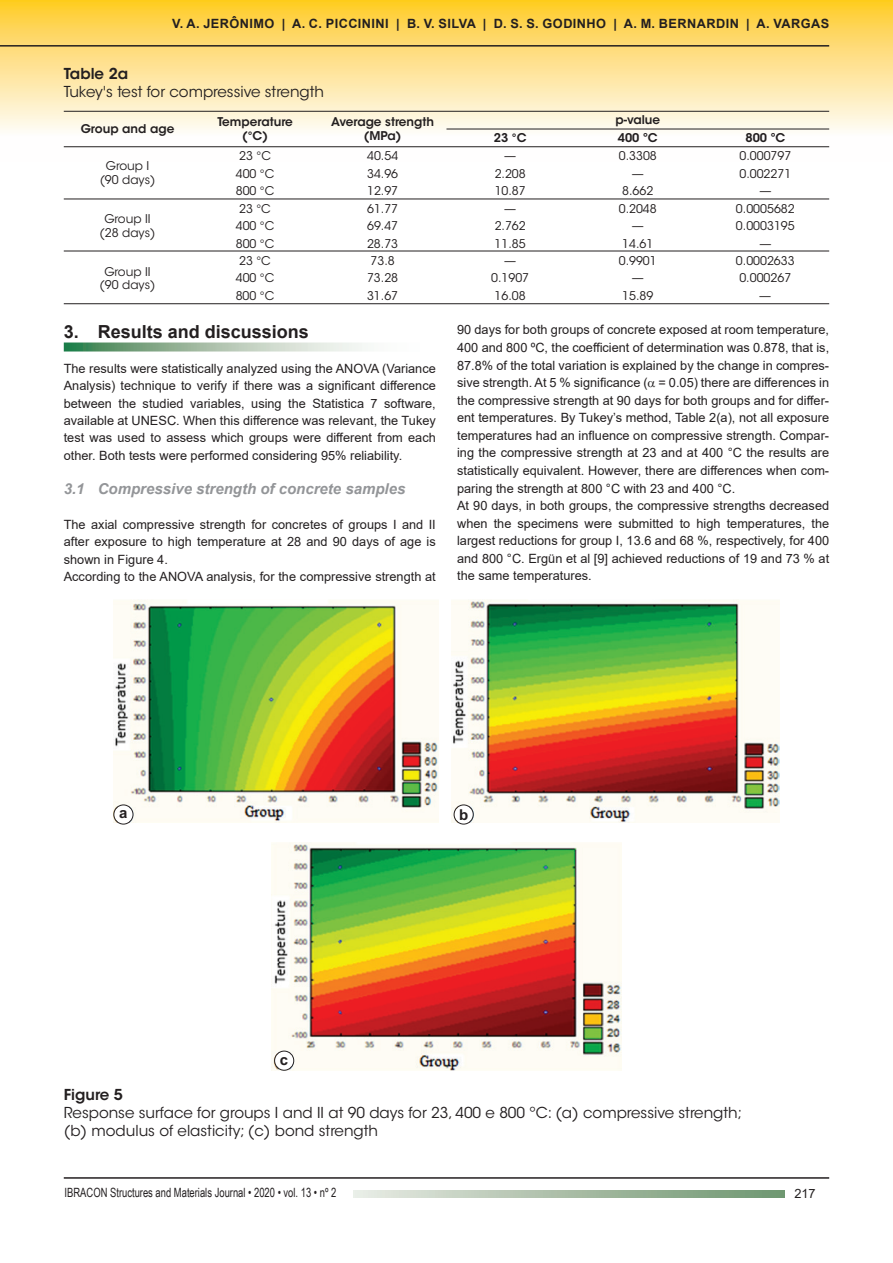
<style>
.page{position:relative;width:893px;height:1263px;background:#fff}
.page>*{position:absolute;margin:0;border:0;box-sizing:border-box;transform-origin:0 0}
.t1{font:700 18px "Arial";color:#231f20}
.t2{font:15px/18px "ITC Avant Garde Std";color:#231f20}
.t3{font:italic 700 15px "Arial";color:#939598}
.t4{font:600 15px "ITC Avant Garde Std";color:#231f20}
.t5{font:700 15px "Arial";color:#231f20}
.t6{font:12.75px/17.5px "Arial";color:#231f20}
.t7{font:700 12.75px "Arial";letter-spacing:.035em;color:#231f20}
.t8{font:12.75px "Arial Narrow";color:#231f20;scale:.9 1}
.t9{font:12px/13.5px "ITC Avant Garde Std";color:#231f20;text-align:center}
.t10{font:600 12px/13.5px "ITC Avant Garde Std";color:#231f20;text-align:center}
</style>
<div class="page">
<svg style="left:0;top:0;width:893px;height:148px;background:#fde49a"></svg>
<hr style="left:64px;top:1177px;width:765px;height:2px;background:#231f20">
<hr style="left:0;top:45px;width:829px;height:2px;background:#231f20">
<svg style="left:354px;top:1190px;width:430px;height:8px;background:#a9bea7"></svg>
<svg style="left:64px;top:342px;width:299px;height:9px;background:#a7c2ab"></svg>
<hr style="left:64px;top:111px;width:765px;height:1px;background:#231f20">
<hr style="left:64px;top:146px;width:765px;height:1px;background:#231f20">
<hr style="left:64px;top:199px;width:765px;height:1px;background:#231f20">
<hr style="left:64px;top:251px;width:765px;height:1px;background:#231f20">
<hr style="left:446px;top:129px;width:383px;height:1px;background:#231f20">
<hr style="left:64px;top:303px;width:765px;height:1px;background:#231f20">
<img style="left:451px;top:600px;width:329px;height:223px">
<img style="left:113px;top:600px;width:325px;height:223px">
<div style="left:114px;top:805px;width:19px;height:19px;background:#fff;border-radius:50%"></div>
<div style="left:113px;top:804px;width:20px;height:20px;border:1px solid #231f20;border-radius:50%"></div>
<div style="left:454px;top:805px;width:19px;height:19px;background:#fff;border-radius:50%"></div>
<div style="left:454px;top:804px;width:20px;height:20px;border:1px solid #231f20;border-radius:50%"></div>
<img style="left:271px;top:843px;width:350px;height:227px">
<div style="left:275px;top:1051px;width:19px;height:19px;background:#fff;border-radius:50%"></div>
<div style="left:274px;top:1051px;width:20px;height:20px;border:1px solid #231f20;border-radius:50%"></div>
<p class="t7" style="left:172px;top:15px;width:658px">V. A. JERÔNIMO | A. C. PICCININI | B. V. SILVA | D. S. S. GODINHO | A. M. BERNARDIN | A. VARGAS</p>
<p class="t4" style="left:64px;top:64px;width:66px">Table 2a</p>
<p class="t2" style="left:64px;top:83px;width:262px">Tukey's test for compressive strength</p>
<p class="t10" style="left:81px;top:122px;width:95px">Group and age</p>
<p class="t10" style="left:217px;top:115px;width:77px">Temperature (°C)</p>
<p class="t10" style="left:331px;top:115px;width:104px">Average strength (MPa)</p>
<p class="t10" style="left:615px;top:113px;width:46px">p-value</p>
<p class="t10" style="left:494px;top:131px;width:34px">23 °C</p>
<p class="t10" style="left:618px;top:131px;width:41px">400 ºC</p>
<p class="t10" style="left:745px;top:131px;width:41px">800 ºC</p>
<p class="t9" style="left:100px;top:159px;width:57px">Group I (90 days)</p>
<p class="t9" style="left:100px;top:212px;width:57px">Group II (28 days)</p>
<p class="t9" style="left:100px;top:265px;width:57px">Group II (90 days)</p>
<p class="t9" style="left:239px;top:149px;width:33px">23 °C</p>
<p class="t9" style="left:367px;top:149px;width:33px">40.54</p>
<p class="t9" style="left:504px;top:149px;width:13px">—</p>
<p class="t9" style="left:619px;top:149px;width:40px">0.3308</p>
<p class="t9" style="left:739px;top:149px;width:53px">0.000797</p>
<p class="t9" style="left:236px;top:167px;width:40px">400 °C</p>
<p class="t9" style="left:367px;top:167px;width:33px">34.96</p>
<p class="t9" style="left:495px;top:167px;width:33px">2.208</p>
<p class="t9" style="left:632px;top:167px;width:13px">—</p>
<p class="t9" style="left:739px;top:167px;width:53px">0.002271</p>
<p class="t9" style="left:236px;top:184px;width:40px">800 °C</p>
<p class="t9" style="left:367px;top:184px;width:33px">12.97</p>
<p class="t9" style="left:495px;top:184px;width:33px">10.87</p>
<p class="t9" style="left:622px;top:184px;width:33px">8.662</p>
<p class="t9" style="left:759px;top:184px;width:13px">—</p>
<p class="t9" style="left:239px;top:202px;width:33px">23 °C</p>
<p class="t9" style="left:367px;top:202px;width:33px">61.77</p>
<p class="t9" style="left:504px;top:202px;width:13px">—</p>
<p class="t9" style="left:619px;top:202px;width:40px">0.2048</p>
<p class="t9" style="left:736px;top:202px;width:60px">0.0005682</p>
<p class="t9" style="left:236px;top:219px;width:40px">400 °C</p>
<p class="t9" style="left:367px;top:219px;width:33px">69.47</p>
<p class="t9" style="left:495px;top:219px;width:33px">2.762</p>
<p class="t9" style="left:632px;top:219px;width:13px">—</p>
<p class="t9" style="left:736px;top:219px;width:60px">0.0003195</p>
<p class="t9" style="left:236px;top:237px;width:40px">800 °C</p>
<p class="t9" style="left:367px;top:237px;width:33px">28.73</p>
<p class="t9" style="left:495px;top:237px;width:33px">11.85</p>
<p class="t9" style="left:622px;top:237px;width:33px">14.61</p>
<p class="t9" style="left:759px;top:237px;width:13px">—</p>
<p class="t9" style="left:239px;top:254px;width:33px">23 °C</p>
<p class="t9" style="left:371px;top:254px;width:26px">73.8</p>
<p class="t9" style="left:504px;top:254px;width:13px">—</p>
<p class="t9" style="left:619px;top:254px;width:40px">0.9901</p>
<p class="t9" style="left:736px;top:254px;width:60px">0.0002633</p>
<p class="t9" style="left:236px;top:271px;width:40px">400 °C</p>
<p class="t9" style="left:367px;top:271px;width:33px">73.28</p>
<p class="t9" style="left:491px;top:271px;width:40px">0.1907</p>
<p class="t9" style="left:632px;top:271px;width:13px">—</p>
<p class="t9" style="left:739px;top:271px;width:53px">0.000267</p>
<p class="t9" style="left:236px;top:289px;width:40px">800 °C</p>
<p class="t9" style="left:367px;top:289px;width:33px">31.67</p>
<p class="t9" style="left:495px;top:289px;width:33px">16.08</p>
<p class="t9" style="left:622px;top:289px;width:33px">15.89</p>
<p class="t9" style="left:759px;top:289px;width:13px">—</p>
<h1 class="t1" style="left:64px;top:319px;width:247px">3. Results and discussions</h1>
<p class="t6" style="left:64px;top:360px;width:374px;text-align:justify">The results were statistically analyzed using the ANOVA (Variance Analysis) technique to verify if there was a significant difference between the studied variables, using the Statistica 7 software, available at UNESC. When this difference was relevant, the Tukey test was used to assess which groups were different from each other. Both tests were performed considering 95% reliability.</p>
<p class="t3" style="left:64px;top:479px;width:343px">3.1 Compressive strength of concrete samples</p>
<p class="t6" style="left:64px;top:516px;width:374px">The axial compressive strength for concretes of groups I and II after exposure to high temperature at 28 and 90 days of age is shown in Figure 4.<br>According to the ANOVA analysis, for the compressive strength at</p>
<p class="t6" style="left:457px;top:321px;width:374px">90 days for both groups of concrete exposed at room temperature, 400 and 800 ºC, the coefficient of determination was 0.878, that is, 87.8% of the total variation is explained by the change in compres&shy;sive strength. At 5 % significance ( = 0.05) there are differences in the compressive strength at 90 days for both groups and for differ&shy;ent temperatures. By Tukey’s method, Table 2(a), not all exposure temperatures had an influence on compressive strength. Compar&shy;ing the compressive strength at 23 and at 400 °C the results are statistically equivalent. However, there are differences when com&shy;paring the strength at 800 °C with 23 and 400 °C.<br>At 90 days, in both groups, the compressive strengths decreased when the specimens were submitted to high temperatures, the largest reductions for group I, 13.6 and 68 %, respectively, for 400 and 800 °C. Ergün et al [9] achieved reductions of 19 and 73 % at the same temperatures.</p>
<p class="t5" style="left:119px;top:802px;width:10px">a</p>
<p class="t5" style="left:459px;top:804px;width:11px">b</p>
<p class="t5" style="left:280px;top:1049px;width:10px">c</p>
<p class="t4" style="left:64px;top:1085px;width:61px">Figure 5</p>
<p class="t2" style="left:64px;top:1103px;width:680px">Response surface for groups I and II at 90 days for 23, 400 e 800 ºC: (a) compressive strength; (b) modulus of elasticity; (c) bond strength</p>
<p class="t8" style="left:65px;top:1183px;width:303px">IBRACON Structures and Materials Journal • 2020 • vol. 13 • nº 2</p>
<p class="t6" style="left:794px;top:1185px;width:23px">217</p>
</div>
